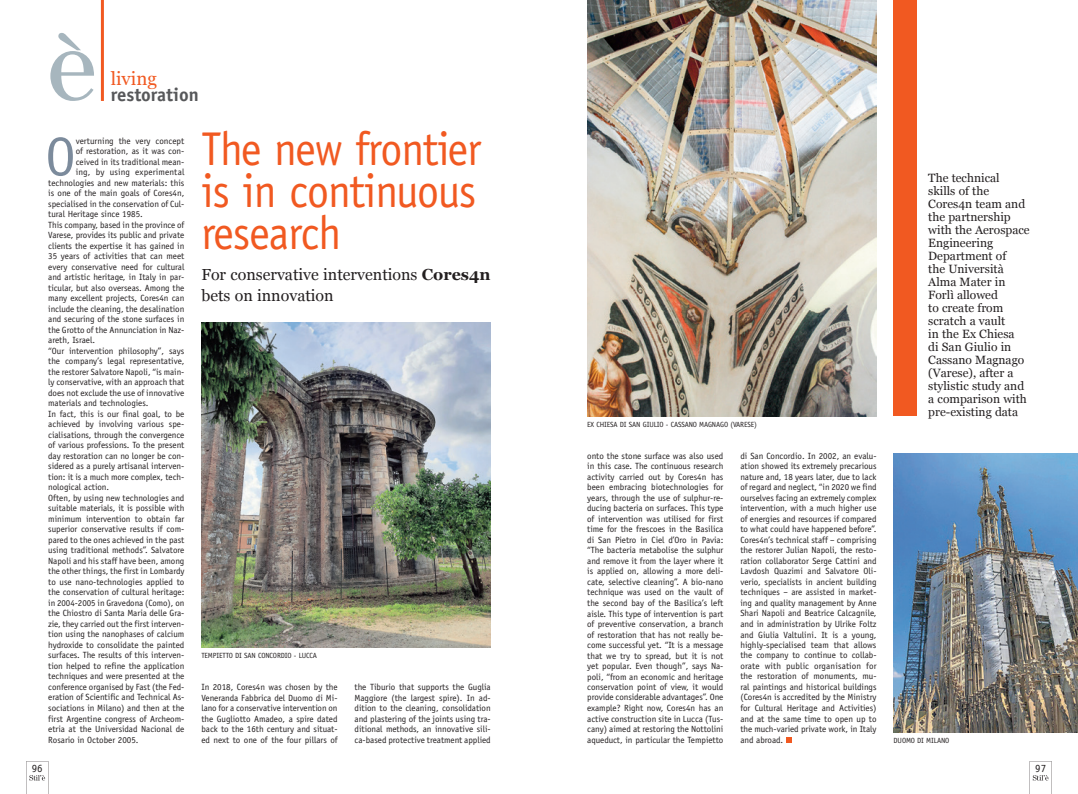
<style>
.page{position:relative;width:1078px;height:794px;background:#fff}
.page>*{position:absolute;margin:0;border:0;box-sizing:border-box;transform-origin:0 0}
.t1{font:54.5px "Officina Sans Std";color:#7c8b9c}
.t2{font:47.4px/42px "Officina Sans Std";letter-spacing:-.02em;color:#f15921;text-align:justify;scale:.93 1}
.t3{font:700 18.7px "Officina Sans Std";color:#57585a}
.t4{font:18.7px "Georgia";color:#f15921}
.t5{font:16px/21px "Georgia";color:#231f20}
.t6{font:12px/13px "Georgia";color:#231f20}
.t7{font:11px "Officina Serif Std";color:#231f20}
.t8{font:9px/10.5px "Officina Sans Std";color:#231f20;text-align:justify}
.t9{font:9px "Officina Sans Std";letter-spacing:.02em;color:#231f20}
.t10{font:7.5px "Officina Sans Std";letter-spacing:-.015em;color:#231f20}
.s1{font-weight:700}
</style>
<div class="page">
<svg style="left:786px;top:737px;width:5px;height:5px"></svg>
<img style="left:893px;top:453px;width:184px;height:279px">
<div style="left:893px;top:0;width:23px;height:415px;background:#f15921"></div>
<img style="left:587px;top:0;width:289px;height:417px">
<svg style="left:50px;top:33px;width:44px;height:68px"></svg>
<hr style="left:101px;top:0;width:3px;height:101px;background:#f15921">
<img style="left:201px;top:322px;width:289px;height:326px">
<svg style="left:26px;top:761px;width:22px;height:33px"></svg>
<svg style="left:1029px;top:761px;width:22px;height:33px"></svg>
<h3 class="t4" style="left:111px;top:64px;width:48px">living</h3>
<h3 class="t3" style="left:111px;top:83px;width:89px">restoration</h3>
<h1 class="t1" style="left:45px;top:125px;width:32px">O</h1>
<p class="t8" style="left:76px;top:135px;width:110px">verturning the very concept</p>
<p class="t8" style="left:76px;top:146px;width:110px">of restoration, as it was con-</p>
<p class="t8" style="left:76px;top:156px;width:110px">ceived in its traditional mean-</p>
<p class="t9" style="left:76px;top:167px;width:110px">ing, by using experimental</p>
<p class="t8" style="left:48px;top:177px;width:138px">technologies and new materials: this</p>
<p class="t8" style="left:48px;top:188px;width:138px">is one of the main goals of Cores4n,</p>
<p class="t8" style="left:48px;top:198px;width:138px">specialised in the conservation of Cul-</p>
<p class="t8" style="left:48px;top:209px;width:96px">tural Heritage since 1985.</p>
<p class="t8" style="left:48px;top:219px;width:138px">This company, based in the province of</p>
<p class="t8" style="left:48px;top:230px;width:138px">Varese, provides its public and private</p>
<p class="t8" style="left:48px;top:240px;width:138px">clients the expertise it has gained in</p>
<p class="t8" style="left:48px;top:251px;width:138px">35 years of activities that can meet</p>
<p class="t8" style="left:48px;top:261px;width:138px">every conservative need for cultural</p>
<p class="t8" style="left:48px;top:272px;width:138px">and artistic heritage, in Italy in par-</p>
<p class="t8" style="left:48px;top:282px;width:138px">ticular, but also overseas. Among the</p>
<p class="t8" style="left:48px;top:293px;width:138px">many excellent projects, Cores4n can</p>
<p class="t8" style="left:48px;top:303px;width:138px">include the cleaning, the desalination</p>
<p class="t8" style="left:48px;top:314px;width:138px">and securing of the stone surfaces in</p>
<p class="t8" style="left:48px;top:324px;width:138px">the Grotto of the Annunciation in Naz-</p>
<p class="t8" style="left:48px;top:335px;width:48px">areth, Israel.</p>
<p class="t8" style="left:48px;top:345px;width:137px">“Our intervention philosophy”, says</p>
<p class="t8" style="left:48px;top:356px;width:138px">the company’s legal representative,</p>
<p class="t8" style="left:48px;top:366px;width:138px">the restorer Salvatore Napoli, “is main-</p>
<p class="t8" style="left:48px;top:377px;width:138px">ly conservative, with an approach that</p>
<p class="t8" style="left:48px;top:387px;width:138px">does not exclude the use of innovative</p>
<p class="t8" style="left:48px;top:398px;width:102px">materials and technologies.</p>
<p class="t8" style="left:48px;top:408px;width:138px">In fact, this is our final goal, to be</p>
<p class="t8" style="left:48px;top:419px;width:138px">achieved by involving various spe-</p>
<p class="t8" style="left:48px;top:429px;width:138px">cialisations, through the convergence</p>
<p class="t8" style="left:48px;top:440px;width:138px">of various professions. To the present</p>
<p class="t8" style="left:48px;top:450px;width:138px">day restoration can no longer be con-</p>
<p class="t8" style="left:48px;top:461px;width:138px">sidered as a purely artisanal interven-</p>
<p class="t8" style="left:48px;top:471px;width:138px">tion: it is a much more complex, tech-</p>
<p class="t8" style="left:48px;top:482px;width:63px">nological action.</p>
<p class="t8" style="left:48px;top:492px;width:138px">Often, by using new technologies and</p>
<p class="t8" style="left:48px;top:503px;width:138px">suitable materials, it is possible with</p>
<p class="t8" style="left:48px;top:513px;width:138px">minimum intervention to obtain far</p>
<p class="t8" style="left:48px;top:524px;width:138px">superior conservative results if com-</p>
<p class="t8" style="left:48px;top:534px;width:138px">pared to the ones achieved in the past</p>
<p class="t8" style="left:48px;top:545px;width:138px">using traditional methods”. Salvatore</p>
<p class="t8" style="left:48px;top:555px;width:138px">Napoli and his staff have been, among</p>
<p class="t8" style="left:48px;top:566px;width:138px">the other things, the first in Lombardy</p>
<p class="t8" style="left:48px;top:576px;width:138px">to use nano-technologies applied to</p>
<p class="t8" style="left:48px;top:587px;width:138px">the conservation of cultural heritage:</p>
<p class="t8" style="left:48px;top:597px;width:138px">in 2004-2005 in Gravedona (Como), on</p>
<p class="t8" style="left:48px;top:608px;width:138px">the Chiostro di Santa Maria delle Gra-</p>
<p class="t8" style="left:48px;top:618px;width:138px">zie, they carried out the first interven-</p>
<p class="t8" style="left:48px;top:629px;width:138px">tion using the nanophases of calcium</p>
<p class="t8" style="left:48px;top:639px;width:138px">hydroxide to consolidate the painted</p>
<p class="t8" style="left:48px;top:650px;width:138px">surfaces. The results of this interven-</p>
<p class="t8" style="left:48px;top:660px;width:138px">tion helped to refine the application</p>
<p class="t8" style="left:48px;top:671px;width:138px">techniques and were presented at the</p>
<p class="t8" style="left:48px;top:681px;width:138px">conference organised by Fast (the Fed-</p>
<p class="t8" style="left:48px;top:692px;width:138px">eration of Scientific and Technical As-</p>
<p class="t8" style="left:48px;top:702px;width:138px">sociations in Milano) and then at the</p>
<p class="t8" style="left:48px;top:713px;width:138px">first Argentine congress of Archeom-</p>
<p class="t8" style="left:48px;top:723px;width:138px">etria at the Universidad Nacional de</p>
<p class="t8" style="left:48px;top:734px;width:92px">Rosario in October 2005.</p>
<h2 class="t2" style="left:201px;top:128px;width:302px">The new frontier is in continuous research</h2>
<h3 class="t5" style="left:201px;top:264px;width:290px">For conservative interventions <span class="s1">Cores4n </span>bets on innovation</h3>
<p class="t10" style="left:201px;top:651px;width:117px">TEMPIETTO DI SAN CONCORDIO - LUCCA</p>
<p class="t8" style="left:201px;top:681px;width:138px">In 2018, Cores4n was chosen by the Veneranda Fabbrica del Duomo di Mi&shy;lano for a conservative intervention on the Gugliotto Amadeo, a spire dated back to the 16th century and situat&shy;ed next to one of the four pillars of</p>
<p class="t8" style="left:354px;top:681px;width:138px">the Tiburio that supports the Guglia Maggiore (the largest spire). In ad&shy;dition to the cleaning, consolidation and plastering of the joints using tra&shy;ditional methods, an innovative sili&shy;ca-based protective treatment applied</p>
<p class="t10" style="left:587px;top:420px;width:171px">EX CHIESA DI SAN GIULIO - CASSANO MAGNAGO (VARESE)</p>
<p class="t8" style="left:587px;top:450px;width:138px">onto the stone surface was also used in this case. The continuous research activity carried out by Cores4n has been embracing biotechnologies for years, through the use of sulphur-re&shy;ducing bacteria on surfaces. This type of intervention was utilised for first time for the frescoes in the Basilica di San Pietro in Ciel d’Oro in Pavia: “The bacteria metabolise the sulphur and remove it from the layer where it is applied on, allowing a more deli&shy;cate, selective cleaning”. A bio-nano technique was used on the vault of the second bay of the Basilica’s left aisle. This type of intervention is part of preventive conservation, a branch of restoration that has not really be&shy;come successful yet. “It is a message that we try to spread, but it is not yet popular. Even though”, says Na&shy;poli, “from an economic and heritage conservation point of view, it would provide considerable advantages”. One example? Right now, Cores4n has an active construction site in Lucca (Tus&shy;cany) aimed at restoring the Nottolini aqueduct, in particular the Tempietto</p>
<p class="t8" style="left:740px;top:450px;width:138px">di San Concordio. In 2002, an evalu&shy;ation showed its extremely precarious nature and, 18 years later, due to lack of regard and neglect, “in 2020 we find ourselves facing an extremely complex intervention, with a much higher use of energies and resources if compared to what could have happened before”.<br>Cores4n’s technical staff – comprising the restorer Julian Napoli, the resto&shy;ration collaborator Serge Cattini and Lavdosh Quazimi and Salvatore Oli&shy;verio, specialists in ancient building techniques – are assisted in market&shy;ing and quality management by Anne Shari Napoli and Beatrice Calcagnile, and in administration by Ulrike Foltz and Giulia Valtulini. It is a young, highly-specialised team that allows the company to continue to collab&shy;orate with public organisation for the restoration of monuments, mu&shy;ral paintings and historical buildings (Cores4n is accredited by the Ministry for Cultural Heritage and Activities) and at the same time to open up to the much-varied private work, in Italy and abroad.</p>
<p class="t6" style="left:928px;top:171px;width:103px">The technical skills of the<br>Cores4n team and the partnership with the Aerospace<br>Engineering<br>Department of<br>the Università<br>Alma Mater in<br>Forlì allowed<br>to create from scratch a vault<br>in the Ex Chiesa<br>di San Giulio in<br>Cassano Magnago (Varese), after a stylistic study and a comparison with pre-existing data</p>
<p class="t10" style="left:893px;top:735px;width:57px">DUOMO DI MILANO</p>
<p class="t7" style="left:32px;top:762px;width:12px">96</p>
<p class="t7" style="left:1034px;top:762px;width:12px">97</p>
</div>
